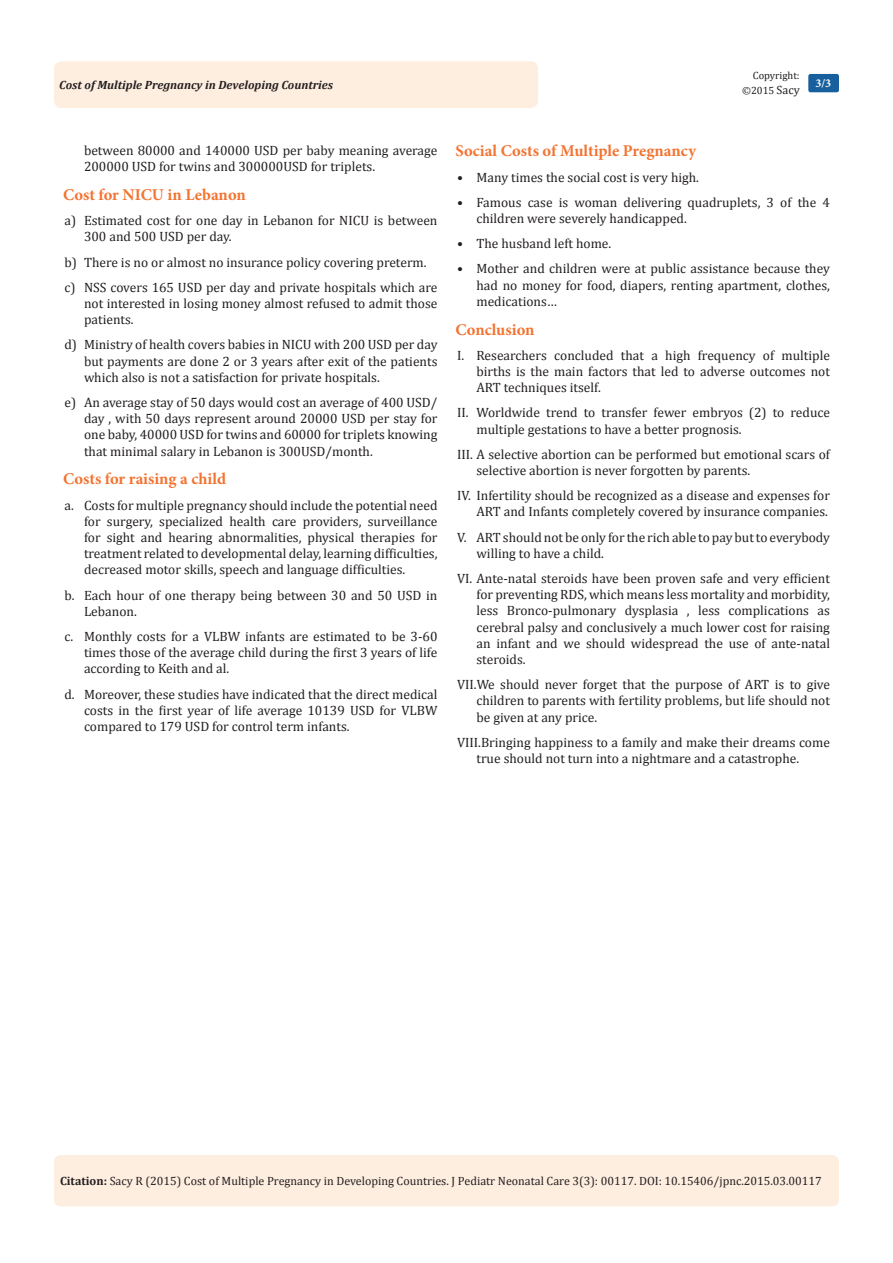
<style>
.page{position:relative;width:893px;height:1263px;background:#fff}
.page>*{position:absolute;margin:0;border:0;box-sizing:border-box;transform-origin:0 0}
.t1{font:700 16.5px "Minion Pro";color:#f37331}
.t2{font:13.5px/16.2px "Cambria";color:#231f20;text-align:justify}
.Citation{font:12px "Cambria";color:#231f20}
.t3{font:italic 700 12px "Cambria";color:#231f20}
.t4{font:700 12px "Minion Pro";color:#fff}
.t5{font:10.5px/14.4px "Cambria";color:#231f20;text-align:right}
.s1{font-size:12px}
.s2{font-weight:700}
</style>
<div class="page">
<div style="left:54px;top:1155px;width:785px;height:51px;background:#feeee0;border-radius:7px"></div>
<div style="left:54px;top:61px;width:484px;height:47px;background:#feeee0;border-radius:8px"></div>
<div style="left:808px;top:74px;width:31px;height:18px;background:#18609d;border-radius:2px"></div>
<p class="t5" style="left:742px;top:68px;width:59px">Copyright: ©2015 <span class="s1">Sacy</span></p>
<p class="t3" style="left:59px;top:77px;width:275px">Cost of Multiple Pregnancy in Developing Countries</p>
<p class="t4" style="left:815px;top:75px;width:17px">3/3</p>
<p class="t2" style="left:84px;top:142px;width:355px">between 80000 and 140000 USD per baby meaning average<br>200000 USD for twins and 300000USD for triplets.</p>
<p class="t1" style="left:63px;top:183px;width:184px">Cost for NICU in Lebanon</p>
<p class="t2" style="left:84px;top:212px;width:355px;text-indent:-20px">a) Estimated cost for one day in Lebanon for NICU is between<br>300 and 500 USD per day.</p>
<p class="t2" style="left:64px;top:254px;width:364px">b) There is no or almost no insurance policy covering preterm.</p>
<p class="t2" style="left:84px;top:279px;width:355px;text-indent:-20px">c) NSS covers 165 USD per day and private hospitals which are not interested in losing money almost refused to admit those patients.</p>
<p class="t2" style="left:84px;top:337px;width:355px;text-indent:-20px">d) Ministry of health covers babies in NICU with 200 USD per day but payments are done 2 or 3 years after exit of the patients which also is not a satisfaction for private hospitals.</p>
<p class="t2" style="left:84px;top:394px;width:355px;text-indent:-20px">e) An average stay of 50 days would cost an average of 400 USD/ day , with 50 days represent around 20000 USD per stay for one baby, 40000 USD for twins and 60000 for triplets knowing that minimal salary in Lebanon is 300USD/month.</p>
<p class="t1" style="left:63px;top:467px;width:165px">Costs for raising a child</p>
<p class="t2" style="left:84px;top:497px;width:355px;text-indent:-20px">a. Costs for multiple pregnancy should include the potential need for surgery, specialized health care providers, surveillance for sight and hearing abnormalities, physical therapies for treatment related to developmental delay, learning difficulties, decreased motor skills, speech and language difficulties.</p>
<p class="t2" style="left:84px;top:587px;width:355px;text-indent:-20px">b. Each hour of one therapy being between 30 and 50 USD in<br>Lebanon.</p>
<p class="t2" style="left:84px;top:628px;width:355px;text-indent:-20px">c. Monthly costs for a VLBW infants are estimated to be 3-60 times those of the average child during the first 3 years of life according to Keith and al.</p>
<p class="t2" style="left:84px;top:686px;width:355px;text-indent:-20px">d. Moreover, these studies have indicated that the direct medical costs in the first year of life average 10139 USD for VLBW compared to 179 USD for control term infants.</p>
<p class="t1" style="left:455px;top:139px;width:242px">Social Costs of Multiple Pregnancy</p>
<p class="t2" style="left:457px;top:169px;width:243px">• Many times the social cost is very high.</p>
<p class="t2" style="left:476px;top:194px;width:355px;text-indent:-20px">• Famous case is woman delivering quadruplets, 3 of the 4 children were severely handicapped.</p>
<p class="t2" style="left:457px;top:235px;width:156px">• The husband left home.</p>
<p class="t2" style="left:476px;top:261px;width:355px;text-indent:-20px">• Mother and children were at public assistance because they had no money for food, diapers, renting apartment, clothes, medications…</p>
<p class="t1" style="left:455px;top:318px;width:81px">Conclusion</p>
<p class="t2" style="left:476px;top:347px;width:355px;text-indent:-20px">I. Researchers concluded that a high frequency of multiple births is the main factors that led to adverse outcomes not ART techniques itself.</p>
<p class="t2" style="left:476px;top:405px;width:355px;text-indent:-20px">II. Worldwide trend to transfer fewer embryos (2) to reduce multiple gestations to have a better prognosis.</p>
<p class="t2" style="left:476px;top:446px;width:355px;text-indent:-20px">III. A selective abortion can be performed but emotional scars of selective abortion is never forgotten by parents.</p>
<p class="t2" style="left:457px;top:487px;width:374px;text-align:right">IV. Infertility should be recognized as a disease and expenses for<br>ART and Infants completely covered by insurance companies.</p>
<p class="t2" style="left:476px;top:529px;width:355px;text-indent:-20px">V. ART should not be only for the rich able to pay but to everybody willing to have a child.</p>
<p class="t2" style="left:476px;top:570px;width:355px;text-indent:-20px">VI. Ante-natal steroids have been proven safe and very efficient for preventing RDS, which means less mortality and morbidity, less Bronco-pulmonary dysplasia , less complications as cerebral palsy and conclusively a much lower cost for raising an infant and we should widespread the use of ante-natal steroids.</p>
<p class="t2" style="left:476px;top:676px;width:355px;text-indent:-20px">VII.We should never forget that the purpose of ART is to give children to parents with fertility problems, but life should not be given at any price.</p>
<p class="t2" style="left:476px;top:734px;width:355px;text-indent:-20px">VIII.Bringing happiness to a family and make their dreams come true should not turn into a nightmare and a catastrophe.</p>
<p class="Citation" style="left:60px;top:1174px;width:763px"><span class="s2">Citation:</span> Sacy R (2015) Cost of Multiple Pregnancy in Developing Countries. J Pediatr Neonatal Care 3(3): 00117. DOI: 10.15406/jpnc.2015.03.00117</p>
</div>
